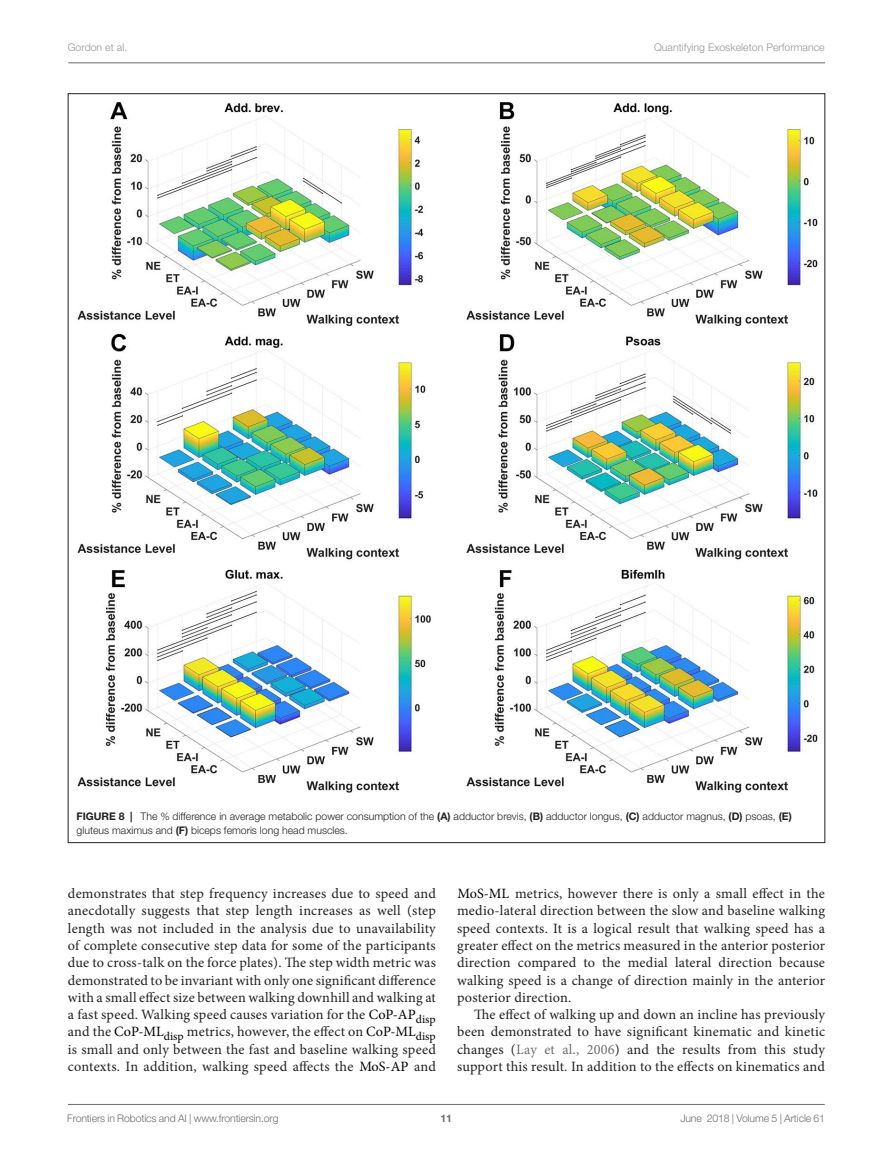
<style>
.page{position:relative;width:893px;height:1170px;background:#fff}
.page>*{position:absolute;margin:0;border:0;box-sizing:border-box;transform-origin:0 0}
.t1{font:14.25px/17.2px "Minion Pro";letter-spacing:.015em;color:#231f20;text-align:justify}
.t2{font:300 10.5px/14.2px "Helvetica Neue LT Std";color:#231f20}
.t3{font:300 10.5px "Helvetica Neue LT Std";letter-spacing:-.015em;color:#6c6d70}
.t4{font:300 10.5px "Helvetica Neue LT Std";letter-spacing:.005em;color:#939598}
.t5{font:700 10.5px "Helvetica Neue LT Std";color:#231f20}
.t6{font:700 10.5px "Helvetica Neue LT Std";color:#6c6d70}
.s1{font-weight:700}
.s2{color:#000}
.s3{color:#6c6d70}
</style>
<div class="page">
<hr style="left:68px;top:63px;width:757px;height:1px;background:#6c6d70">
<hr style="left:68px;top:1104px;width:757px;height:1px;background:#6c6d70">
<img style="left:77px;top:102px;width:740px;height:691px">
<p class="t4" style="left:68px;top:41px;width:61px">Gordon et al.</p>
<p class="t4" style="left:654px;top:41px;width:172px">Quantifying Exoskeleton Performance</p>
<p class="t2" style="left:77px;top:808px;width:717px;text-indent:42px"><span class="s1">8 |</span> The % difference in average metabolic power consumption of the <span class="s1">(A)</span> adductor brevis, <span class="s1">(B)</span> adductor longus, <span class="s1">(C)</span> adductor magnus, <span class="s1">(D)</span> psoas, <span class="s1">(E) </span>gluteus maximus and <span class="s1">(F)</span> biceps femoris long head muscles.</p>
<p class="t5" style="left:77px;top:809px;width:14px">FIGURE</p>
<p class="t1" style="left:68px;top:885px;width:369px">demonstrates that step frequency increases due to speed and anecdotally suggests that step length increases as well (step length was not included in the analysis due to unavailability of complete consecutive step data for some of the participants due to cross-talk on the force plates). The step width metric was demonstrated to be invariant with only one significant difference with a small effect size between walking downhill and walking at a fast speed. Walking speed causes variation for the <span class="s2">CoP-AP</span><sub>disp </sub>and the <span class="s2">CoP-ML</span><sub>disp</sub> metrics, however, the effect on <span class="s2">CoP-ML</span><sub>disp </sub>is small and only between the fast and baseline walking speed contexts. In addition, walking speed affects the <span class="s2">MoS-AP</span> and</p>
<p class="t1" style="left:457px;top:885px;width:369px"><span class="s2">MoS-ML</span> metrics, however there is only a small effect in the medio-lateral direction between the slow and baseline walking speed contexts. It is a logical result that walking speed has a greater effect on the metrics measured in the anterior posterior direction compared to the medial lateral direction because walking speed is a change of direction mainly in the anterior posterior direction.</p>
<p class="t1" style="left:457px;top:1005px;width:369px;text-indent:17px">The effect of walking up and down an incline has previously been demonstrated to have significant kinematic and kinetic changes (<span class="s3">Lay et al., 2006</span>) and the results from this study support this result. In addition to the effects on kinematics and</p>
<p class="t3" style="left:67px;top:1111px;width:213px">Frontiers in Robotics and AI | www.frontiersin.org</p>
<p class="t6" style="left:441px;top:1111px;width:13px">11</p>
<p class="t3" style="left:680px;top:1111px;width:146px">June 2018 | Volume 5 | Article 61</p>
</div>
